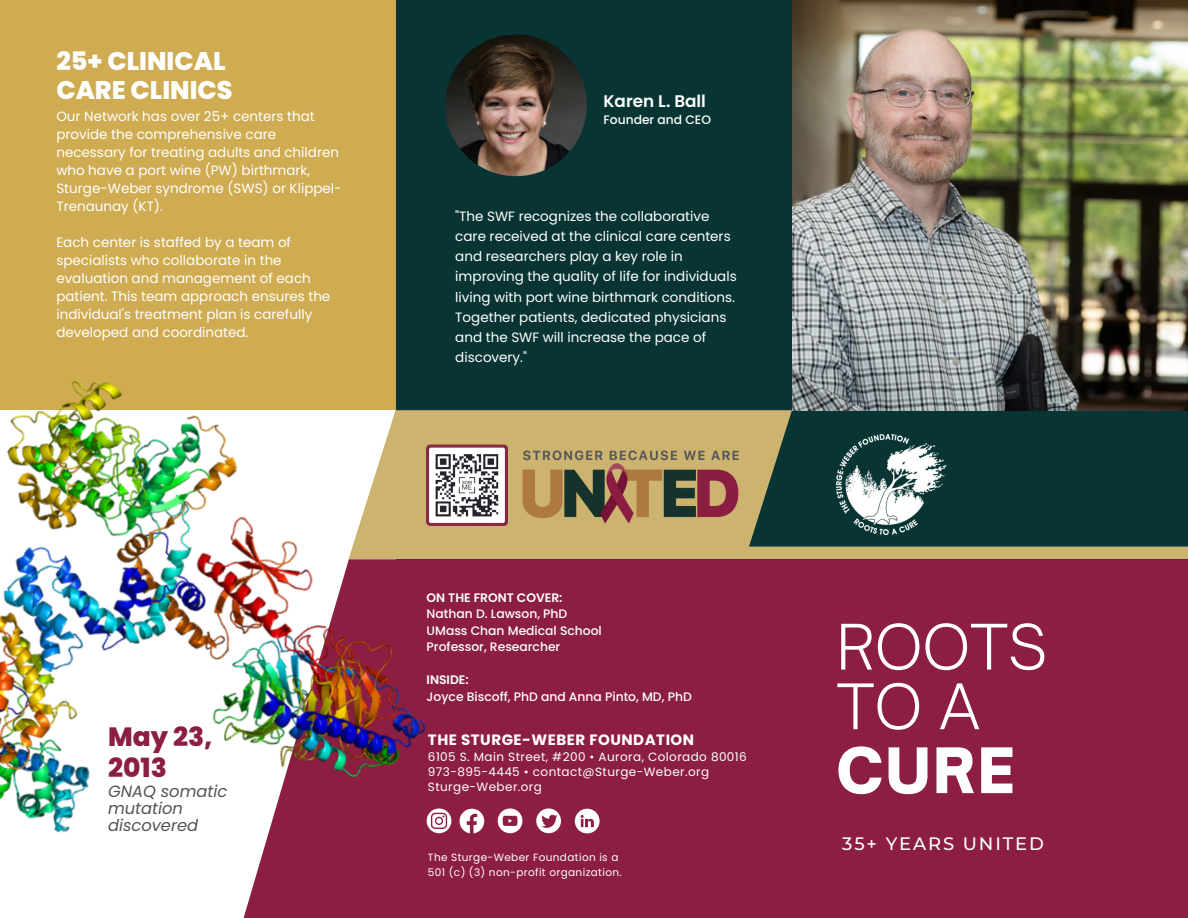
<style>
.page{position:relative;width:1188px;height:918px;background:#fff}
.page>*{position:absolute;margin:0;border:0;box-sizing:border-box;transform-origin:0 0}
.t1{font:300 60px "Open Sauce One";color:#fff}
.t2{font:900 60px "Open Sauce One";color:#fff}
.t3{font:800 26.4px "Poppins";color:#8c1e41}
.t4{font:800 25.5px/29.2px "Poppins";color:#fff}
.t5{font:500 18px "Montserrat";letter-spacing:.105em;color:#fff}
.t6{font:600 16.8px "Poppins";color:#fff}
.t7{font:italic 16.35px/16.8px "Poppins";color:#545454}
.t8{font:700 15px "Poppins";letter-spacing:.035em;color:#fff}
.t9{font:13.5px/18px "Poppins";color:#fff}
.t10{font:500 12.3px "Poppins";color:#fff}
.t11{font:600 12.3px "Poppins";color:#fff}
.t12{font:12px "Poppins";letter-spacing:.035em;color:#fff}
.t13{font:10.5px/14.9px "Poppins";letter-spacing:.035em;color:#fff}
</style>
<div class="page">
<div style="left:0;top:0;width:402px;height:410px;background:#cfac51"></div>
<div style="left:396px;top:0;width:792px;height:624px;background:#083533"></div>
<div style="left:792px;top:547px;width:396px;height:12px;background:#cdb370"></div>
<svg style="left:516px;top:410px;width:276px;height:149px;background:#b3a268"></svg>
<div style="left:516px;top:559px;width:672px;height:359px;background:#8c1e41"></div>
<img style="left:836px;top:435px;width:111px;height:100px">
<img style="left:0;top:380px;width:516px;height:538px">
<svg style="left:427px;top:808px;width:24px;height:25px"></svg>
<svg style="left:460px;top:809px;width:24px;height:24px"></svg>
<svg style="left:498px;top:808px;width:24px;height:25px"></svg>
<svg style="left:536px;top:808px;width:25px;height:25px"></svg>
<svg style="left:575px;top:809px;width:25px;height:24px"></svg>
<img style="left:516px;top:446px;width:229px;height:77px">
<img style="left:427px;top:444px;width:81px;height:81px">
<img style="left:445px;top:34px;width:142px;height:142px;border-radius:50%">
<img style="left:792px;top:0;width:396px;height:410px">
<p class="t4" style="left:56px;top:46px;width:178px">25+ CLINICAL<br>CARE CLINICS</p>
<p class="t9" style="left:56px;top:107px;width:287px">Our Network has over 25+ centers that provide the comprehensive care necessary for treating adults and children who have a port wine (PW) birthmark, Sturge-Weber syndrome (SWS) or Klippel-Trenaunay (KT).</p>
<p class="t9" style="left:56px;top:233px;width:275px">Each center is staffed by a team of specialists who collaborate in the evaluation and management of each patient. This team approach ensures the individual's treatment plan is carefully developed and coordinated.</p>
<p class="t6" style="left:603px;top:89px;width:104px">Karen L. Ball</p>
<p class="t10" style="left:603px;top:111px;width:109px">Founder and CEO</p>
<p class="t9" style="left:455px;top:206px;width:283px;line-height:20.2px">"The SWF recognizes the collaborative care received at the clinical care centers and researchers play a key role in improving the quality of life for individuals living with port wine birthmark conditions.<br>Together patients, dedicated physicians and the SWF will increase the pace of discovery."</p>
<p class="t3" style="left:108px;top:718px;width:106px">May 23,</p>
<p class="t3" style="left:108px;top:749px;width:60px">2013</p>
<p class="t7" style="left:108px;top:783px;width:121px">GNAQ somatic mutation discovered</p>
<p class="t11" style="left:427px;top:589px;width:137px">ON THE FRONT COVER:</p>
<p class="t10" style="left:427px;top:605px;width:142px">Nathan D. Lawson, PhD</p>
<p class="t10" style="left:427px;top:622px;width:177px">UMass Chan Medical School</p>
<p class="t10" style="left:427px;top:638px;width:135px">Professor, Researcher</p>
<p class="t11" style="left:427px;top:671px;width:44px">INSIDE:</p>
<p class="t10" style="left:427px;top:688px;width:267px">Joyce Biscoff, PhD and Anna Pinto, MD, PhD</p>
<p class="t8" style="left:428px;top:730px;width:268px">THE STURGE-WEBER FOUNDATION</p>
<p class="t12" style="left:428px;top:749px;width:320px">6105 S. Main Street, #200 • Aurora, Colorado 80016</p>
<p class="t12" style="left:428px;top:764px;width:283px">973-895-4445 • contact@Sturge-Weber.org</p>
<p class="t12" style="left:428px;top:779px;width:116px">Sturge-Weber.org</p>
<p class="t13" style="left:428px;top:850px;width:195px">The Sturge-Weber Foundation is a<br>501 (c) (3) non-profit organization.</p>
<p class="t1" style="left:836px;top:610px;width:212px">ROOTS</p>
<p class="t1" style="left:836px;top:669px;width:145px">TO A</p>
<p class="t2" style="left:836px;top:733px;width:180px">CURE</p>
<p class="t5" style="left:842px;top:833px;width:203px">35+ YEARS UNITED</p>
</div>
